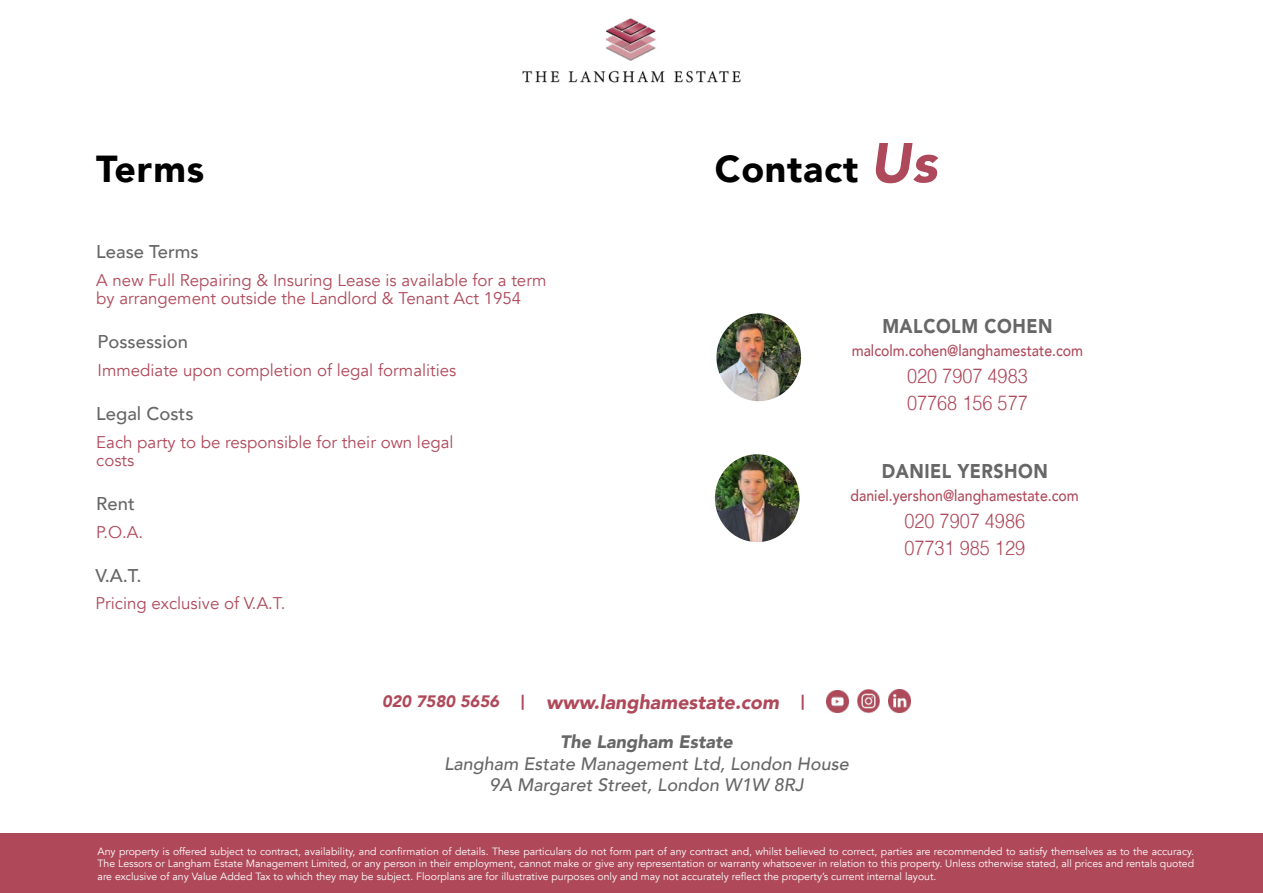
<style>
.page{position:relative;width:1263px;height:893px;background:#fff}
.page>*{position:absolute;margin:0;border:0;box-sizing:border-box;transform-origin:0 0}
.t1{font:900 37.5px "Avenir";letter-spacing:.02em;color:#000}
.t2{font:300 20.25px/27px "Helvetica";color:#af495a;scale:.89 1}
.t3{font:900 19.95px "Avenir";letter-spacing:.03em;color:#666766;scale:.89 1}
.t4{font:italic 900 19.5px "Avenir";color:#af495a}
.t5{font:500 18.45px "Avenir";color:#666766}
.t6{font:italic 500 18px/21.6px "Avenir";color:#666766;text-align:center}
.t7{font:italic 900 18px "Avenir";color:#666766}
.t8{font:16.95px/18.5px "Avenir";color:#af495a}
.t9{font:italic 900 16.5px "Avenir";color:#af495a}
.t10{font:500 15.75px "Avenir";color:#af495a;scale:.89 1}
.t11{font:10.5px/12.6px "Avenir";color:#fff;text-align:justify}
.s1{font-style:italic;font-size:55.5px;color:#ad495a}
.s2{font-style:normal;font-size:15px;color:#ad495a}
</style>
<div class="page">
<img style="left:522px;top:18px;width:219px;height:65px">
<img style="left:715px;top:454px;width:84px;height:88px">
<img style="left:716px;top:313px;width:85px;height:88px">
<div style="left:0;top:833px;width:1263px;height:60px;background:#af495a"></div>
<img style="left:857px;top:690px;width:23px;height:22px">
<img style="left:888px;top:690px;width:23px;height:22px">
<img style="left:826px;top:690px;width:23px;height:23px">
<h1 class="t1" style="left:96px;top:137px;width:109px">Terms</h1>
<h3 class="t5" style="left:96px;top:236px;width:104px">Lease Terms</h3>
<h3 class="t8" style="left:96px;top:271px;width:452px">A new Full Repairing &amp; Insuring Lease is available for a term by arrangement outside the Landlord &amp; Tenant Act 1954</h3>
<h3 class="t5" style="left:98px;top:326px;width:92px">Possession</h3>
<h3 class="t8" style="left:98px;top:361px;width:360px">Immediate upon completion of legal formalities</h3>
<h3 class="t5" style="left:96px;top:398px;width:99px">Legal Costs</h3>
<h3 class="t8" style="left:96px;top:433px;width:359px">Each party to be responsible for their own legal costs</h3>
<h3 class="t5" style="left:96px;top:488px;width:40px">Rent</h3>
<h3 class="t8" style="left:96px;top:523px;width:48px">P.O.A.</h3>
<h3 class="t5" style="left:95px;top:559px;width:48px">V.A.T.</h3>
<h3 class="t8" style="left:95px;top:594px;width:191px">Pricing exclusive of V.A.T.</h3>
<h1 class="t1" style="left:715px;top:137px;width:224px">Contact <span class="s1">Us</span></h1>
<h3 class="t3" style="left:882px;top:309px;width:193px">MALCOLM COHEN</h3>
<h3 class="t10" style="left:852px;top:337px;width:262px">malcolm.cohen@langhamestate.com</h3>
<h2 class="t2" style="left:907px;top:361px;width:137px">020 7907 4983<br>07768 156 577</h2>
<h3 class="t3" style="left:882px;top:454px;width:188px">DANIEL YERSHON</h3>
<h3 class="t10" style="left:851px;top:481px;width:258px">daniel.yershon@langhamestate.com</h3>
<h2 class="t2" style="left:904px;top:506px;width:137px">020 7907 4986<br>07731 985 129</h2>
<h3 class="t9" style="left:382px;top:688px;width:119px">020 7580 5656</h3>
<h3 class="t4" style="left:521px;top:686px;width:285px"><span class="s2">|</span> www.langhamestate.com <span class="s2">|</span></h3>
<h3 class="t7" style="left:560px;top:727px;width:174px">The Langham Estate</h3>
<h3 class="t6" style="left:444px;top:753px;width:406px">Langham Estate Management Ltd, London House<br>9A Margaret Street, London W1W 8RJ</h3>
<p class="t11" style="left:98px;top:845px;width:1098px">Any property is offered subject to contract, availability, and confirmation of details. These particulars do not form part of any contract and, whilst believed to correct, parties are recommended to satisfy themselves as to the accuracy.<br>The Lessors or Langham Estate Management Limited, or any person in their employment, cannot make or give any representation or warranty whatsoever in relation to this property. Unless otherwise stated, all prices and rentals quoted are exclusive of any Value Added Tax to which they may be subject. Floorplans are for illustrative purposes only and may not accurately reflect the property’s current internal layout.</p>
</div>
